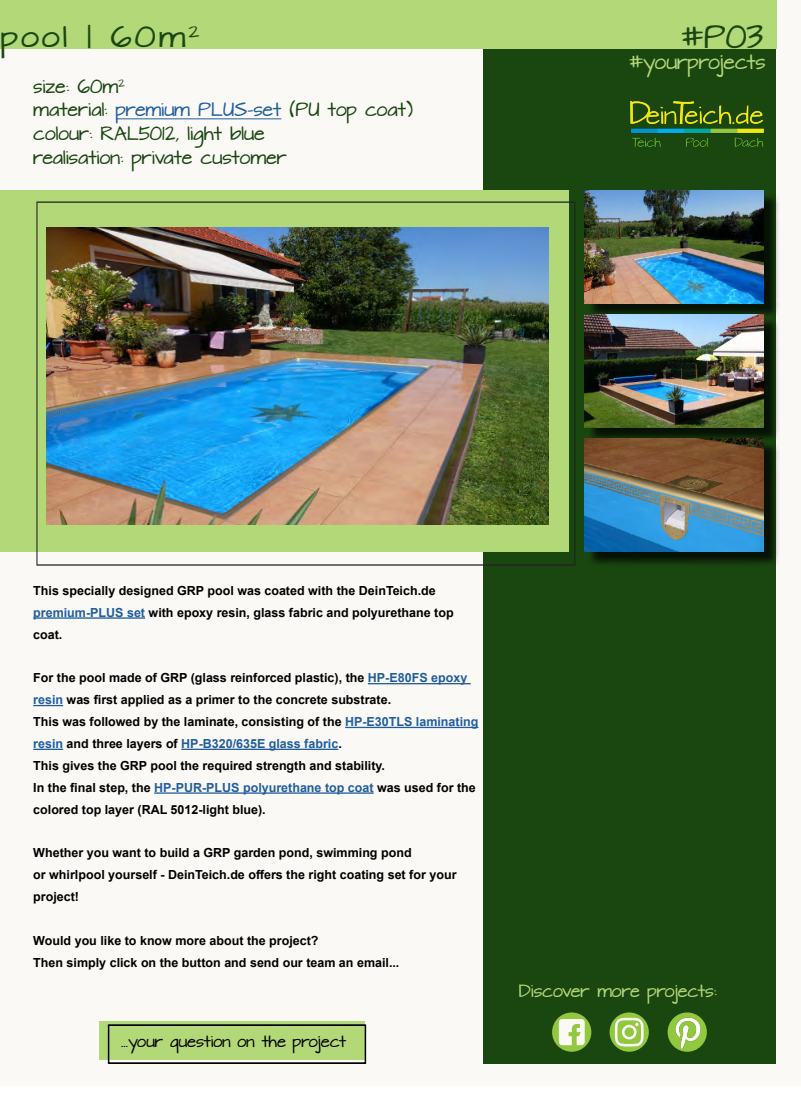
<style>
.page{position:relative;width:801px;height:1110px;background:#fff}
.page>*{position:absolute;margin:0;border:0;box-sizing:border-box;transform-origin:0 0}
.t1{font:27.5px "Architects Daughter";color:#1a4710}
.t2{font:25px "Architects Daughter";letter-spacing:.1em;color:#1a4710;scale:1.1 1}
.t3{font:17.5px "Architects Daughter";color:#b3d878}
.t4{font:16.25px/23.8px "Architects Daughter";color:#1a4710}
.t5{font:15px "Architects Daughter";color:#b3d878}
.t6{font:13.75px "Architects Daughter";color:#000}
.t7{font:700 12.5px/21.9px "Arial";color:#000}
.s1{color:#215e9e}
</style>
<div class="page">
<div style="left:1px;top:0;width:800px;height:1084px;background:#fbf9f6"></div>
<div style="left:484px;top:44px;width:292px;height:1018px;background:#1a4710"></div>
<div style="left:0;top:190px;width:568px;height:362px;background:#b3d878"></div>
<svg style="left:36px;top:201px;width:539px;height:364px"></svg>
<div style="left:0;top:1px;width:776px;height:48px;background:#b3d878"></div>
<img style="left:47px;top:227px;width:501px;height:297px">
<hr style="left:116px;top:118px;width:165px;height:1px;background:#215e9e">
<hr style="left:33px;top:617px;width:112px;height:1px;background:#215e9e">
<hr style="left:368px;top:682px;width:103px;height:2px;background:#215e9e">
<hr style="left:33px;top:704px;width:30px;height:2px;background:#215e9e">
<hr style="left:345px;top:726px;width:133px;height:1px;background:#215e9e">
<hr style="left:33px;top:748px;width:30px;height:1px;background:#215e9e">
<hr style="left:181px;top:748px;width:157px;height:1px;background:#215e9e">
<hr style="left:154px;top:792px;width:220px;height:1px;background:#215e9e">
<div style="left:587px;top:192px;width:192px;height:127px;background:#000;opacity:.75"></div>
<img style="left:585px;top:190px;width:179px;height:113px">
<div style="left:586px;top:316px;width:193px;height:127px;background:#000;opacity:.75"></div>
<img style="left:585px;top:314px;width:179px;height:113px">
<div style="left:587px;top:440px;width:192px;height:126px;background:#000;opacity:.75"></div>
<img style="left:585px;top:438px;width:179px;height:113px">
<img style="left:630px;top:101px;width:133px;height:46px">
<div style="left:99px;top:1021px;width:265px;height:38px;background:#b3d878"></div>
<svg style="left:108px;top:1024px;width:258px;height:39px"></svg>
<svg style="left:667px;top:1012px;width:40px;height:39px"></svg>
<svg style="left:609px;top:1012px;width:40px;height:39px"></svg>
<svg style="left:614px;top:1017px;width:29px;height:29px"></svg>
<svg style="left:552px;top:1012px;width:39px;height:39px"></svg>
<svg style="left:559px;top:1018px;width:26px;height:26px"></svg>
<img style="left:672px;top:1017px;width:31px;height:31px">
<h2 class="t2" style="left:1px;top:20px;width:183px">pool | 60m²</h2>
<h3 class="t4" style="left:33px;top:76px;width:381px">size: 60m²<br>material: <span class="s1">premium PLUS-set</span> (PU top coat) colour: RAL5012, light blue<br>realisation: private customer</h3>
<h1 class="t1" style="left:682px;top:17px;width:83px">#P03</h1>
<h3 class="t3" style="left:629px;top:49px;width:137px">#yourprojects</h3>
<p class="t7" style="left:33px;top:579px;width:422px">This specially designed GRP pool was coated with the DeinTeich.de <span class="s1">premium-PLUS set</span> with epoxy resin, glass fabric and polyurethane top coat.</p>
<p class="t7" style="left:33px;top:667px;width:447px">For the pool made of GRP (glass reinforced plastic), the <span class="s1">HP-E80FS epoxy resin</span> was first applied as a primer to the concrete substrate.<br>This was followed by the laminate, consisting of the <span class="s1">HP-E30TLS laminating resin</span> and three layers of <span class="s1">HP-B320/635E glass fabric</span>.<br>This gives the GRP pool the required strength and stability.<br>In the final step, the <span class="s1">HP-PUR-PLUS polyurethane top coat</span> was used for the colored top layer (RAL 5012-light blue).</p>
<p class="t7" style="left:33px;top:841px;width:425px">Whether you want to build a GRP garden pond, swimming pond<br>or whirlpool yourself - DeinTeich.de offers the right coating set for your project!</p>
<p class="t7" style="left:33px;top:929px;width:368px">Would you like to know more about the project?<br>Then simply click on the button and send our team an email...</p>
<p class="t6" style="left:121px;top:1031px;width:226px">...your question on the project</p>
<p class="t5" style="left:519px;top:980px;width:200px">Discover more projects:</p>
</div>
